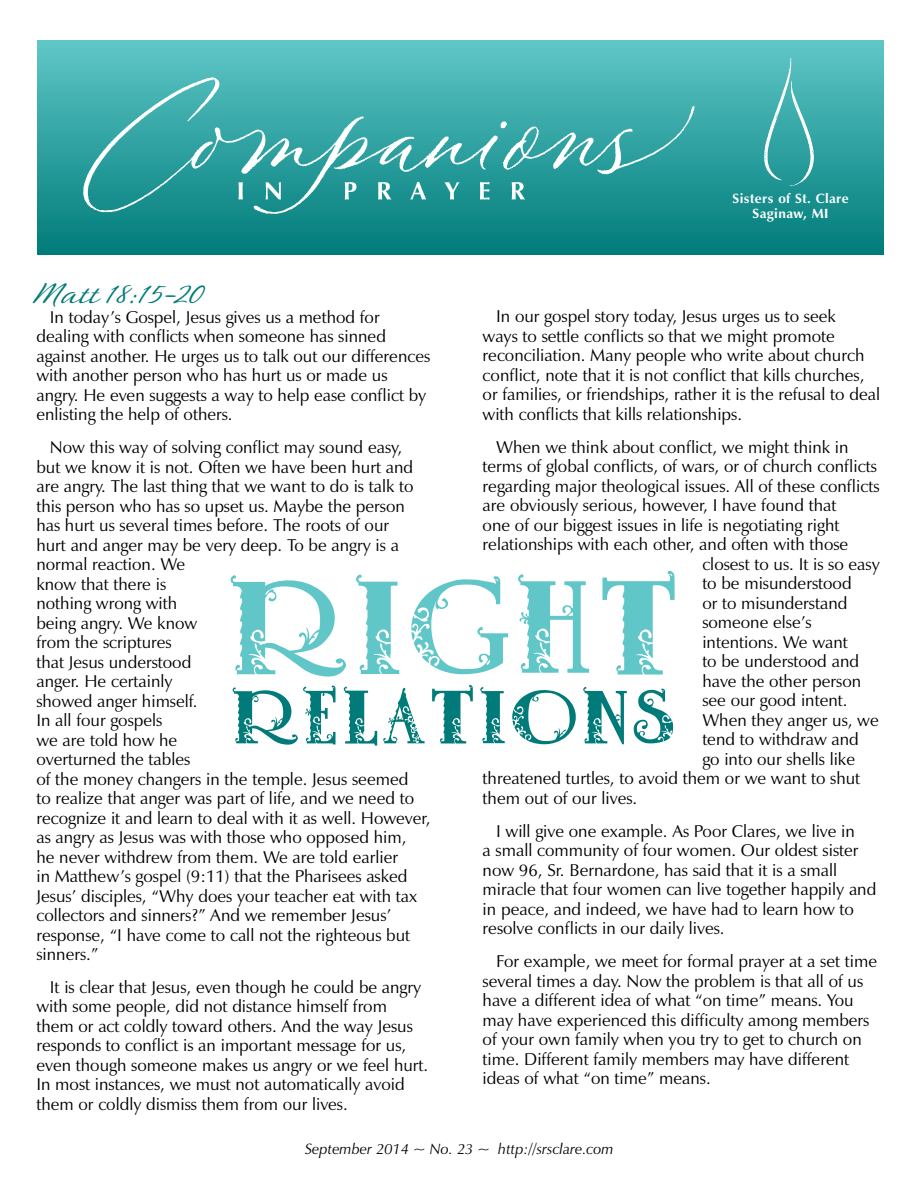
<style>
.page{position:relative;width:918px;height:1188px;background:#fff}
.page>*{position:absolute;margin:0;border:0;box-sizing:border-box;transform-origin:0 0}
.Body_Text{font:127.5px "Vanessa";color:#60c6c7}
.Body_Text-2{font:72px "Vanessa";color:#017b79}
.Body_Text-3{font:33px "P22 Sweepy";color:#017b79}
.Body_Text-4{font:17.25px/19.5px "Zapf Humanist 601 BT";color:#000}
.t1{font:italic 15px "Zapf Humanist 601 BT";color:#000}
.t2{font:700 13.5px/15px "Zapf Humanist 601 BT";letter-spacing:.025em;color:#fff;text-align:center}
</style>
<div class="page">
<div style="left:38px;top:41px;width:845px;height:214px;background:linear-gradient(to bottom,#5fc6c7,#007c7a)"></div>
<img style="left:77px;top:57px;width:633px;height:182px">
<img style="left:751px;top:57px;width:75px;height:135px">
<p class="t2" style="left:733px;top:191px;width:117px">Sisters of St. Clare<br>Saginaw, MI</p>
<p class="Body_Text-3" style="left:36px;top:274px;width:170px">Matt 18:15-20</p>
<p class="Body_Text-4" style="left:36px;top:307px;width:395px;text-indent:14px">In today’s Gospel, Jesus gives us a method for dealing with conflicts when someone has sinned against another. He urges us to talk out our differences with another person who has hurt us or made us angry. He even suggests a way to help ease conflict by enlisting the help of others.</p>
<p class="Body_Text-4" style="left:36px;top:438px;width:396px;text-indent:14px">Now this way of solving conflict may sound easy,<br>but we know it is not. Often we have been hurt and are angry. The last thing that we want to do is talk to this person who has so upset us. Maybe the person has hurt us several times before. The roots of our<br>hurt and anger may be very deep. To be angry is a normal reaction. We<br>know that there is<br>nothing wrong with<br>being angry. We know<br>from the scriptures<br>that Jesus understood<br>anger. He certainly<br>showed anger himself.<br>In all four gospels<br>we are told how he<br>overturned the tables<br>of the money changers in the temple. Jesus seemed<br>to realize that anger was part of life, and we need to recognize it and learn to deal with it as well. However, as angry as Jesus was with those who opposed him,<br>he never withdrew from them. We are told earlier<br>in Matthew’s gospel (9:11) that the Pharisees asked Jesus’ disciples, “Why does your teacher eat with tax collectors and sinners?” And we remember Jesus’ response, “I have come to call not the righteous but sinners.”</p>
<p class="Body_Text-4" style="left:36px;top:977px;width:393px;text-indent:14px">It is clear that Jesus, even though he could be angry with some people, did not distance himself from them or act coldly toward others. And the way Jesus responds to conflict is an important message for us, even though someone makes us angry or we feel hurt.<br>In most instances, we must not automatically avoid them or coldly dismiss them from our lives.</p>
<p class="Body_Text-4" style="left:483px;top:307px;width:399px;text-indent:14px">In our gospel story today, Jesus urges us to seek<br>ways to settle conflicts so that we might promote reconciliation. Many people who write about church conflict, note that it is not conflict that kills churches, or families, or friendships, rather it is the refusal to deal with conflicts that kills relationships.</p>
<p class="Body_Text-4" style="left:496px;top:437px;width:354px">When we think about conflict, we might think in</p>
<p class="Body_Text-4" style="left:483px;top:457px;width:396px">terms of global conflicts, of wars, or of church conflicts</p>
<p class="Body_Text-4" style="left:483px;top:476px;width:398px">regarding major theological issues. All of these conflicts</p>
<p class="Body_Text-4" style="left:483px;top:496px;width:355px">are obviously serious, however, I have found that</p>
<p class="Body_Text-4" style="left:483px;top:515px;width:358px">one of our biggest issues in life is negotiating right</p>
<p class="Body_Text-4" style="left:483px;top:535px;width:367px">relationships with each other, and often with those</p>
<p class="Body_Text-4" style="left:702px;top:554px;width:179px">closest to us. It is so easy</p>
<p class="Body_Text-4" style="left:702px;top:574px;width:151px">to be misunderstood</p>
<p class="Body_Text-4" style="left:702px;top:593px;width:147px">or to misunderstand</p>
<p class="Body_Text-4" style="left:702px;top:613px;width:111px">someone else’s</p>
<p class="Body_Text-4" style="left:702px;top:632px;width:147px">intentions. We want</p>
<p class="Body_Text-4" style="left:702px;top:652px;width:158px">to be understood and</p>
<p class="Body_Text-4" style="left:702px;top:671px;width:160px">have the other person</p>
<p class="Body_Text-4" style="left:702px;top:691px;width:147px">see our good intent.</p>
<p class="Body_Text-4" style="left:702px;top:710px;width:178px">When they anger us, we</p>
<p class="Body_Text-4" style="left:702px;top:730px;width:158px">tend to withdraw and</p>
<p class="Body_Text-4" style="left:702px;top:749px;width:154px">go into our shells like</p>
<p class="Body_Text-4" style="left:483px;top:769px;width:379px">threatened turtles, to avoid them or we want to shut</p>
<p class="Body_Text-4" style="left:483px;top:788px;width:156px">them out of our lives.</p>
<p class="Body_Text-4" style="left:483px;top:821px;width:395px;text-indent:14px">I will give one example. As Poor Clares, we live in<br>a small community of four women. Our oldest sister now 96, Sr. Bernardone, has said that it is a small miracle that four women can live together happily and in peace, and indeed, we have had to learn how to resolve conflicts in our daily lives.</p>
<p class="Body_Text-4" style="left:483px;top:952px;width:396px;text-indent:14px">For example, we meet for formal prayer at a set time several times a day. Now the problem is that all of us have a different idea of what “on time” means. You may have experienced this difficulty among members of your own family when you try to get to church on time. Different family members may have different ideas of what “on time” means.</p>
<p class="Body_Text" style="left:225px;top:564px;width:459px">RIGHT</p>
<p class="Body_Text-2" style="left:229px;top:681px;width:449px">RELATIONS</p>
<p class="t1" style="left:305px;top:1140px;width:310px">September 2014 ~ No. 23 ~ http://srsclare.com</p>
</div>
